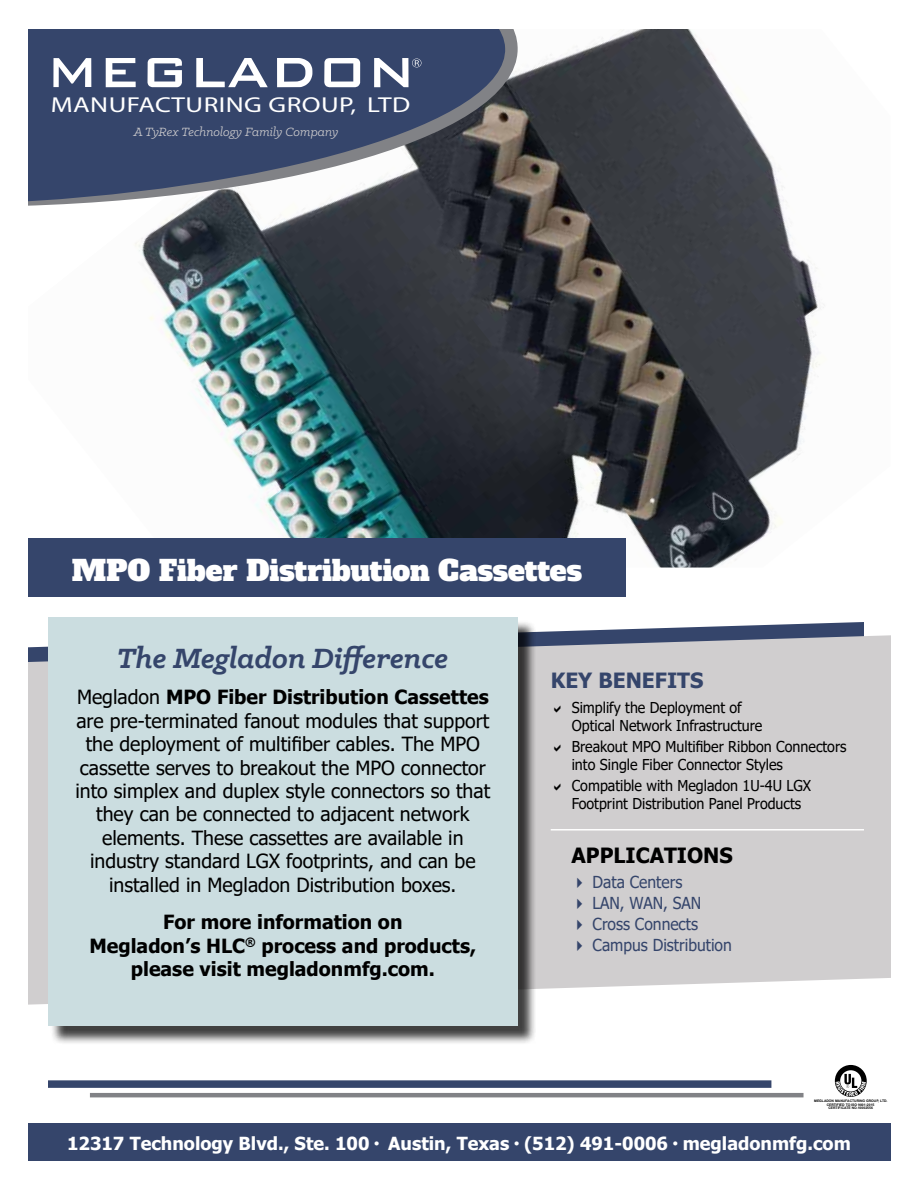
<style>
.page{position:relative;width:918px;height:1188px;background:#fff}
.page>*{position:absolute;margin:0;border:0;box-sizing:border-box;transform-origin:0 0}
.t1{font:italic 700 31.5px "Klinic Slab";color:#35456b}
.t2{font:28.5px "Alfa Slab One";color:#fff}
.t3{font:21.6px "Myriad";letter-spacing:.015em;color:#fff;scale:1.26 1}
.t4{font:700 21px "Tahoma";color:#000}
.t5{font:700 21px "Tahoma";color:#35456b}
.t6{font:19.5px/23.4px "Tahoma";color:#000;text-align:center}
.t7{font:700 19.5px/23.4px "Tahoma";color:#000;text-align:center}
.t8{font:700 18px "Tahoma";color:#fff}
.t9{font:16.5px "Tahoma";color:#35456b;scale:.95 1}
.t10{font:15px/18px "Tahoma";color:#000;scale:.95 1}
.t11{font:italic 13.5px "Klinic Slab";color:#d0cecf}
.t12{font:700 3.45px "Arial";color:#000}
.s1{font-weight:700}
</style>
<div class="page">
<img style="left:135px;top:29px;width:690px;height:539px">
<svg style="left:28px;top:29px;width:480px;height:186px;background:#4f5a75"></svg>
<svg style="left:374px;top:58px;width:47px;height:29px"></svg>
<svg style="left:324px;top:58px;width:36px;height:29px"></svg>
<svg style="left:277px;top:58px;width:35px;height:29px"></svg>
<svg style="left:196px;top:58px;width:72px;height:29px"></svg>
<svg style="left:148px;top:58px;width:34px;height:29px"></svg>
<svg style="left:106px;top:58px;width:30px;height:29px"></svg>
<svg style="left:53px;top:58px;width:38px;height:29px"></svg>
<svg style="left:28px;top:617px;width:863px;height:388px;background:#cecdcf"></svg>
<div style="left:50px;top:620px;width:486px;height:425px;background:#000;opacity:.75"></div>
<div style="left:48px;top:618px;width:470px;height:408px;background:#cbdde0"></div>
<div style="left:27px;top:538px;width:599px;height:59px;background:#35456b"></div>
<div style="left:28px;top:1123px;width:863px;height:38px;background:#35456b"></div>
<div style="left:48px;top:1080px;width:723px;height:8px;background:#35456b"></div>
<hr style="left:90px;top:1093px;width:714px;height:4px;background:#818286">
<hr style="left:551px;top:829px;width:313px;height:2px;background:#fff">
<svg style="left:835px;top:1065px;width:32px;height:32px"></svg>
<svg style="left:554px;top:705px;width:7px;height:7px"></svg>
<svg style="left:554px;top:744px;width:7px;height:7px"></svg>
<svg style="left:554px;top:783px;width:7px;height:7px"></svg>
<p class="t3" style="left:51px;top:94px;width:287px">MANUFACTURING GROUP, LTD</p>
<p class="t11" style="left:134px;top:124px;width:206px">A TyRex Technology Family Company</p>
<h2 class="t2" style="left:72px;top:551px;width:512px">MPO Fiber Distribution Cassettes</h2>
<h1 class="t1" style="left:117px;top:638px;width:333px">The Megladon Difference</h1>
<p class="t6" style="left:75px;top:687px;width:416px">Megladon <span class="s1">MPO Fiber Distribution Cassettes </span>are pre-terminated fanout modules that support the deployment of multifiber cables. The MPO cassette serves to breakout the MPO connector into simplex and duplex style connectors so that they can be connected to adjacent network elements. These cassettes are available in industry standard LGX footprints, and can be installed in Megladon Distribution boxes.</p>
<p class="t7" style="left:90px;top:911px;width:388px">For more information on<br>Megladon’s HLC<sup>®</sup> process and products, please visit megladonmfg.com.</p>
<p class="t5" style="left:551px;top:666px;width:154px">KEY BENEFITS</p>
<p class="t10" style="left:572px;top:699px;width:202px">Simplify the Deployment of<br>Optical Network Infrastructure</p>
<p class="t10" style="left:572px;top:738px;width:291px">Breakout MPO Multifiber Ribbon Connectors into Single Fiber Connector Styles</p>
<p class="t10" style="left:572px;top:777px;width:254px">Compatible with Megladon 1U-4U LGX<br>Footprint Distribution Panel Products</p>
<p class="t4" style="left:572px;top:841px;width:163px">APPLICATIONS</p>
<p class="t9" style="left:572px;top:871px;width:118px">✔ Data Centers</p>
<p class="t9" style="left:572px;top:892px;width:138px">✔ LAN, WAN, SAN</p>
<p class="t9" style="left:572px;top:913px;width:135px">✔ Cross Connects</p>
<p class="t9" style="left:572px;top:934px;width:170px">✔ Campus Distribution</p>
<p class="t12" style="left:814px;top:1098px;width:75px">MEGLADON MANUFACTURING GROUP, LTD.</p>
<p class="t12" style="left:827px;top:1102px;width:49px">CERTIFIED TO ISO 9001:2015</p>
<p class="t12" style="left:828px;top:1106px;width:46px">CERTIFICATE NO.10002556</p>
<p class="t8" style="left:67px;top:1131px;width:785px">12317 Technology Blvd., Ste. 100 ● Austin, Texas ● (512) 491-0006 ● megladonmfg.com</p>
</div>
